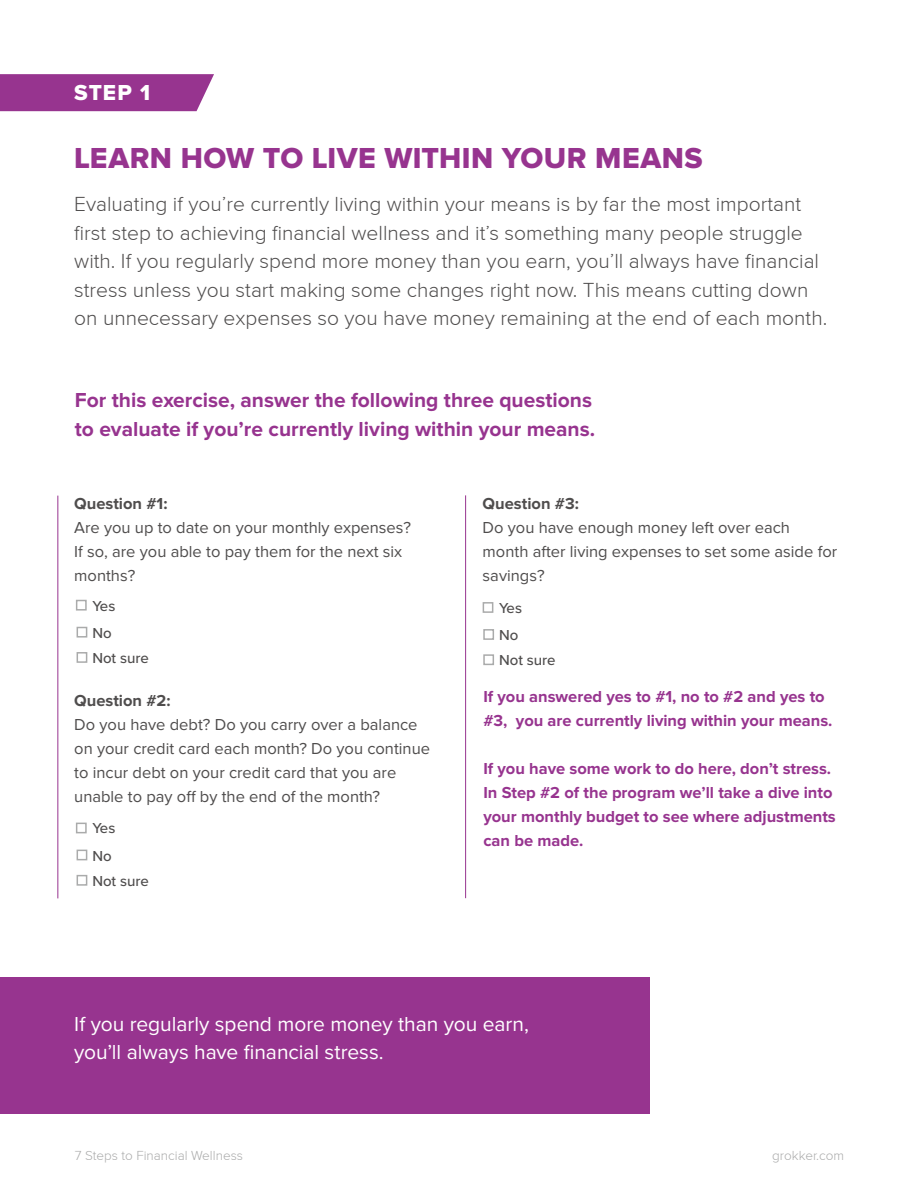
<style>
.page{position:relative;width:918px;height:1188px;background:#fff}
.page>*{position:absolute;margin:0;border:0;box-sizing:border-box;transform-origin:0 0}
.t1{font:30px "Proxima Nova Extrabld";letter-spacing:.015em;color:#97348f}
.t2{font:22.5px "Proxima Nova Extrabld";color:#fff}
.t3{font:300 21px/28.5px "Proxima Nova";color:#4f4d4d}
.t4{font:700 21px/28.5px "Proxima Nova";color:#97348f}
.t5{font:21px/28.5px "Proxima Nova";letter-spacing:-.005em;color:#fff}
.t6{font:16.5px/24px "Proxima Nova";color:#4f4d4d}
.t7{font:700 16.5px/24px "Proxima Nova";color:#97348f}
.t8{font:700 16.5px "Proxima Nova";color:#4f4d4d}
.t9{font:500 15px/27.2px "Proxima Nova";color:#4f4d4d}
.t10{font:300 13.5px "Proxima Nova";color:#aaabab}
</style>
<div class="page">
<hr style="left:57px;top:496px;width:1px;height:402px;background:#97348f">
<div style="left:0;top:74px;width:214px;height:37px;background:#97348f"></div>
<hr style="left:465px;top:495px;width:1px;height:403px;background:#97348f">
<div style="left:0;top:978px;width:649px;height:136px;background:#97348f"></div>
<div style="left:76px;top:600px;width:11px;height:11px;border:2px solid #aaabab"></div>
<div style="left:77px;top:627px;width:10px;height:11px;border:2px solid #aaabab"></div>
<div style="left:77px;top:652px;width:10px;height:11px;border:2px solid #aaabab"></div>
<div style="left:483px;top:602px;width:10px;height:11px;border:2px solid #aaabab"></div>
<div style="left:483px;top:629px;width:11px;height:11px;border:2px solid #aaabab"></div>
<div style="left:483px;top:654px;width:11px;height:11px;border:2px solid #aaabab"></div>
<div style="left:76px;top:823px;width:11px;height:10px;border:2px solid #aaabab"></div>
<div style="left:77px;top:850px;width:10px;height:10px;border:2px solid #aaabab"></div>
<div style="left:77px;top:875px;width:10px;height:11px;border:2px solid #aaabab"></div>
<p class="t2" style="left:74px;top:80px;width:77px">STEP 1</p>
<h1 class="t1" style="left:74px;top:140px;width:630px">LEARN HOW TO LIVE WITHIN YOUR MEANS</h1>
<p class="t3" style="left:74px;top:191px;width:755px">Evaluating if you’re currently living within your means is by far the most important first step to achieving financial wellness and it’s something many people struggle with. If you regularly spend more money than you earn, you’ll always have financial stress unless you start making some changes right now. This means cutting down on unnecessary expenses so you have money remaining at the end of each month.</p>
<p class="t4" style="left:75px;top:387px;width:522px">For this exercise, answer the following three questions to evaluate if you’re currently living within your means.</p>
<p class="t8" style="left:74px;top:494px;width:95px">Question #1:</p>
<p class="t6" style="left:74px;top:515px;width:338px">Are you up to date on your monthly expenses?<br>If so, are you able to pay them for the next six months?</p>
<p class="t9" style="left:92px;top:591px;width:25px">Yes<br>No</p>
<p class="t9" style="left:92px;top:644px;width:58px">Not sure</p>
<p class="t8" style="left:74px;top:691px;width:98px">Question #2:</p>
<p class="t6" style="left:74px;top:713px;width:357px">Do you have debt? Do you carry over a balance on your credit card each month? Do you continue to incur debt on your credit card that you are unable to pay off by the end of the month?</p>
<p class="t9" style="left:92px;top:814px;width:25px">Yes<br>No</p>
<p class="t9" style="left:92px;top:867px;width:58px">Not sure</p>
<p class="t8" style="left:483px;top:494px;width:98px">Question #3:</p>
<p class="t6" style="left:483px;top:515px;width:356px">Do you have enough money left over each month after living expenses to set some aside for savings?</p>
<p class="t9" style="left:499px;top:594px;width:25px">Yes<br>No</p>
<p class="t9" style="left:499px;top:646px;width:58px">Not sure</p>
<p class="t7" style="left:483px;top:685px;width:351px">If you answered yes to #1, no to #2 and yes to #3, you are currently living within your means.</p>
<p class="t7" style="left:483px;top:757px;width:354px">If you have some work to do here, don’t stress.<br>In Step #2 of the program we’ll take a dive into your monthly budget to see where adjustments can be made.</p>
<p class="t5" style="left:74px;top:1010px;width:456px">If you regularly spend more money than you earn, you’ll always have financial stress.</p>
<p class="t10" style="left:75px;top:1148px;width:170px">7 Steps to Financial Wellness</p>
<p class="t10" style="left:772px;top:1148px;width:73px">grokker.com</p>
</div>
